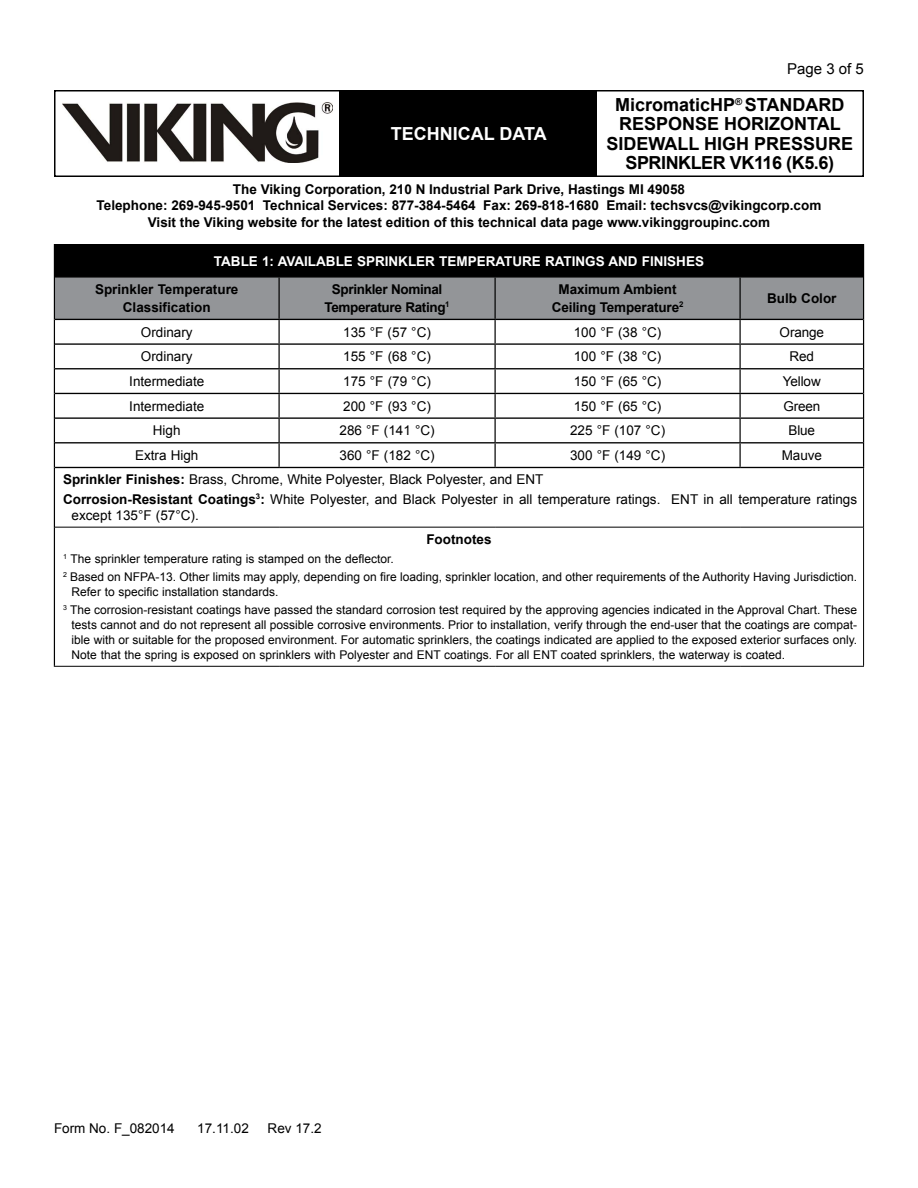
<style>
.page{position:relative;width:918px;height:1188px;background:#fff}
.page>*{position:absolute;margin:0;border:0;box-sizing:border-box;transform-origin:0 0}
.t1{font:700 18px/19.5px "Arial";color:#000;text-align:center}
.t2{font:700 18px "Arial";color:#fff}
.t3{font:15px "Arial";color:#000}
.t4{font:13.5px/19.4px "Arial";color:#000}
.t5{font:700 13.5px/16.2px "Arial";color:#000;text-align:center}
.t6{font:700 13.5px "Arial";color:#fff}
.t7{font:700 13.5px/17.9px "Arial";letter-spacing:-.025em;color:#000;text-align:center}
.t8{font:12px/18.3px "Arial";color:#000}
.s1{font-weight:700}
</style>
<div class="page">
<div style="left:54px;top:90px;width:810px;height:87px;border:2px solid #000"></div>
<div style="left:340px;top:91px;width:257px;height:85px;background:#000"></div>
<img style="left:63px;top:102px;width:269px;height:60px">
<div style="left:54px;top:245px;width:810px;height:32px;background:#000"></div>
<hr style="left:55px;top:467px;width:224px;height:1px;background:#000">
<hr style="left:279px;top:467px;width:216px;height:1px;background:#000">
<hr style="left:495px;top:467px;width:245px;height:1px;background:#000">
<hr style="left:740px;top:467px;width:124px;height:1px;background:#000">
<hr style="left:55px;top:527px;width:224px;height:1px;background:#000">
<hr style="left:279px;top:527px;width:216px;height:1px;background:#000">
<hr style="left:495px;top:527px;width:245px;height:1px;background:#000">
<hr style="left:740px;top:527px;width:123px;height:1px;background:#000">
<hr style="left:54px;top:467px;width:1px;height:60px;background:#000">
<hr style="left:54px;top:527px;width:1px;height:139px;background:#000">
<hr style="left:863px;top:468px;width:1px;height:59px;background:#000">
<hr style="left:863px;top:527px;width:1px;height:139px;background:#000">
<hr style="left:54px;top:666px;width:225px;height:1px;background:#000">
<hr style="left:279px;top:666px;width:216px;height:1px;background:#000">
<hr style="left:495px;top:666px;width:245px;height:1px;background:#000">
<hr style="left:740px;top:666px;width:124px;height:1px;background:#000">
<hr style="left:54px;top:244px;width:225px;height:1px;background:#000">
<hr style="left:279px;top:244px;width:216px;height:1px;background:#000">
<hr style="left:495px;top:244px;width:245px;height:1px;background:#000">
<hr style="left:740px;top:244px;width:124px;height:1px;background:#000">
<svg style="left:54px;top:277px;width:810px;height:190px"></svg>
<h1 class="t2" style="left:391px;top:121px;width:122px">TECHNICAL DATA</h1>
<p class="t3" style="left:787px;top:59px;width:78px">Page 3 of 5</p>
<h1 class="t1" style="left:606px;top:95px;width:248px">micromaticHP<sup>®</sup> Standard response Horizontal<br>Sidewall High pressure sprinkler VK116 (K5.6)</h1>
<p class="t5" style="left:97px;top:182px;width:726px">The Viking Corporation, 210 N Industrial Park Drive, Hastings MI 49058<br>Telephone: 269-945-9501 Technical Services: 877-384-5464 Fax: 269-818-1680 Email: techsvcs@vikingcorp.com<br>Visit the Viking website for the latest edition of this technical data page www.vikinggroupinc.com</p>
<p class="t6" style="left:214px;top:252px;width:10px">TABLE</p>
<p class="t6" style="left:262px;top:252px;width:42px">1: AVAILABLE</p>
<p class="t6" style="left:357px;top:252px;width:28px">SPRINKLER</p>
<p class="t6" style="left:439px;top:252px;width:11px">TEM</p>
<p class="t6" style="left:468px;top:252px;width:19px">PERATURE</p>
<p class="t6" style="left:545px;top:252px;width:10px">RATING</p>
<p class="t6" style="left:596px;top:252px;width:24px">S AND</p>
<p class="t6" style="left:642px;top:252px;width:64px">FINISHES</p>
<p class="t5" style="left:95px;top:281px;width:145px;line-height:17.9px">Sprinkler Temperature<br>Classification</p>
<p class="t7" style="left:324px;top:281px;width:127px">Sprinkler Nominal<br>Temperature Rating<sup>1</sup></p>
<p class="t5" style="left:552px;top:281px;width:133px;line-height:17.9px">Maximum Ambient<br>Ceiling Temperature<sup>2</sup></p>
<p class="t5" style="left:767px;top:291px;width:71px">Bulb Color</p>
<p class="t4" style="left:141px;top:322px;width:53px">Ordinary</p>
<p class="t4" style="left:343px;top:322px;width:89px">135 °F (57 °C)</p>
<p class="t4" style="left:574px;top:322px;width:89px">100 °F (38 °C)</p>
<p class="t4" style="left:780px;top:322px;width:46px">Orange</p>
<p class="t4" style="left:141px;top:347px;width:53px">Ordinary</p>
<p class="t4" style="left:343px;top:347px;width:89px">155 °F (68 °C)</p>
<p class="t4" style="left:574px;top:347px;width:89px">100 °F (38 °C)</p>
<p class="t4" style="left:790px;top:347px;width:26px">Red</p>
<p class="t4" style="left:129px;top:372px;width:77px">Intermediate</p>
<p class="t4" style="left:343px;top:372px;width:89px">175 °F (79 °C)</p>
<p class="t4" style="left:574px;top:372px;width:89px">150 °F (65 °C)</p>
<p class="t4" style="left:783px;top:372px;width:39px">Yellow</p>
<p class="t4" style="left:129px;top:396px;width:77px">Intermediate</p>
<p class="t4" style="left:343px;top:396px;width:89px">200 °F (93 °C)</p>
<p class="t4" style="left:574px;top:396px;width:89px">150 °F (65 °C)</p>
<p class="t4" style="left:783px;top:396px;width:38px">Green</p>
<p class="t4" style="left:153px;top:421px;width:29px">High</p>
<p class="t4" style="left:340px;top:421px;width:97px">286 °F (141 °C)</p>
<p class="t4" style="left:570px;top:421px;width:97px">225 °F (107 °C)</p>
<p class="t4" style="left:789px;top:421px;width:28px">Blue</p>
<p class="t4" style="left:135px;top:446px;width:65px">Extra High</p>
<p class="t4" style="left:340px;top:446px;width:97px">360 °F (182 °C)</p>
<p class="t4" style="left:570px;top:446px;width:97px">300 °F (149 °C)</p>
<p class="t4" style="left:782px;top:446px;width:41px">Mauve</p>
<p class="t4" style="left:63px;top:470px;width:796px"><span class="s1">Sprinkler Finishes:</span> Brass, Chrome, White Polyester, Black Polyester, and ENT<br><span class="s1">Corrosion-Resistant Coatings</span><sup>3</sup><span class="s1">:</span> White Polyester, and Black Polyester in all temperature ratings. ENT in all temperature ratings</p>
<p class="t4" style="left:72px;top:506px;width:129px">except 135°F (57°C).</p>
<p class="t5" style="left:426px;top:532px;width:67px">Footnotes</p>
<p class="t8" style="left:63px;top:549px;width:796px"><sup>1</sup> The sprinkler temperature rating is stamped on the deflector.<br><sup>2</sup> Based on NFPA-13. Other limits may apply, depending on fire loading, sprinkler location, and other requirements of the Authority Having Jurisdiction.</p>
<p class="t8" style="left:63px;top:583px;width:796px;text-indent:9px">Refer to specific installation standards.<br><sup>3</sup> The corrosion-resistant coatings have passed the standard corrosion test required by the approving agencies indicated in the Approval Chart. These</p>
<p class="t8" style="left:72px;top:618px;width:787px;line-height:15px;text-align:justify">tests cannot and do not represent all possible corrosive environments. Prior to installation, verify through the end-user that the coatings are compat&shy;ible with or suitable for the proposed environment. For automatic sprinklers, the coatings indicated are applied to the exposed exterior surfaces only.<br>Note that the spring is exposed on sprinklers with Polyester and ENT coatings. For all ENT coated sprinklers, the waterway is coated.</p>
<p class="t4" style="left:54px;top:1118px;width:122px">Form No. F_082014</p>
<p class="t4" style="left:197px;top:1118px;width:53px">17.11.02</p>
<p class="t4" style="left:268px;top:1118px;width:56px">Rev 17.2</p>
</div>
